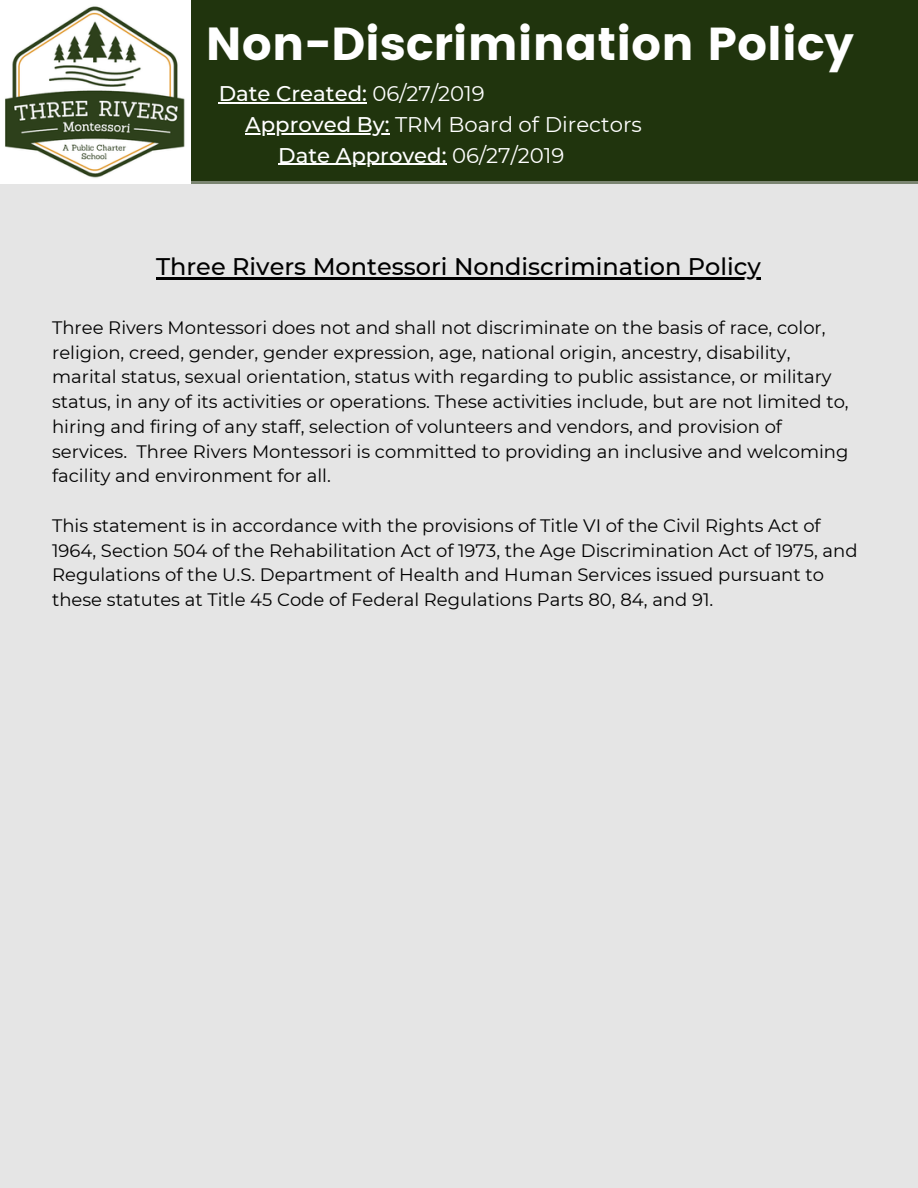
<style>
.page{position:relative;width:918px;height:1188px;background:#fff}
.page>*{position:absolute;margin:0;border:0;box-sizing:border-box;transform-origin:0 0}
.t1{font:46.2px "Poppins";color:#fff}
.t2{font:500 24px "Montserrat";color:#000}
.t3{font:500 21.15px "Montserrat";color:#fff}
.t4{font:21.15px "Montserrat";color:#fff}
.t5{font:18px/24.8px "Montserrat";color:#000}
.s1{font-weight:400}
.s2{font-weight:500}
</style>
<div class="page">
<div style="left:16px;top:0;width:902px;height:184px;background:#20340d"></div>
<div style="left:0;top:181px;width:918px;height:1007px;background:#e5e5e5"></div>
<img style="left:0;top:0;width:190px;height:183px">
<hr style="left:219px;top:102px;width:148px;height:2px;background:#fff">
<hr style="left:245px;top:133px;width:145px;height:1px;background:#fff">
<hr style="left:278px;top:164px;width:169px;height:1px;background:#fff">
<hr style="left:156px;top:278px;width:605px;height:2px;background:#000">
<h1 class="t1" style="left:206px;top:17px;width:650px">Non-Discrimination Policy</h1>
<p class="t3" style="left:219px;top:81px;width:268px">Date Created: <span class="s1">06/27/2019</span></p>
<p class="t4" style="left:245px;top:112px;width:398px"><span class="s2">Approved By:</span> TRM Board of Directors</p>
<p class="t3" style="left:278px;top:142px;width:288px">Date Approved: <span class="s1">06/27/2019</span></p>
<h2 class="t2" style="left:156px;top:252px;width:606px">Three Rivers Montessori Nondiscrimination Policy</h2>
<p class="t5" style="left:52px;top:315px;width:798px">Three Rivers Montessori does not and shall not discriminate on the basis of race, color, religion, creed, gender, gender expression, age, national origin, ancestry, disability, marital status, sexual orientation, status with regarding to public assistance, or military status, in any of its activities or operations. These activities include, but are not limited to, hiring and firing of any staff, selection of volunteers and vendors, and provision of services. Three Rivers Montessori is committed to providing an inclusive and welcoming facility and environment for all.</p>
<p class="t5" style="left:52px;top:513px;width:807px">This statement is in accordance with the provisions of Title VI of the Civil Rights Act of 1964, Section 504 of the Rehabilitation Act of 1973, the Age Discrimination Act of 1975, and Regulations of the U.S. Department of Health and Human Services issued pursuant to these statutes at Title 45 Code of Federal Regulations Parts 80, 84, and 91.</p>
</div>
